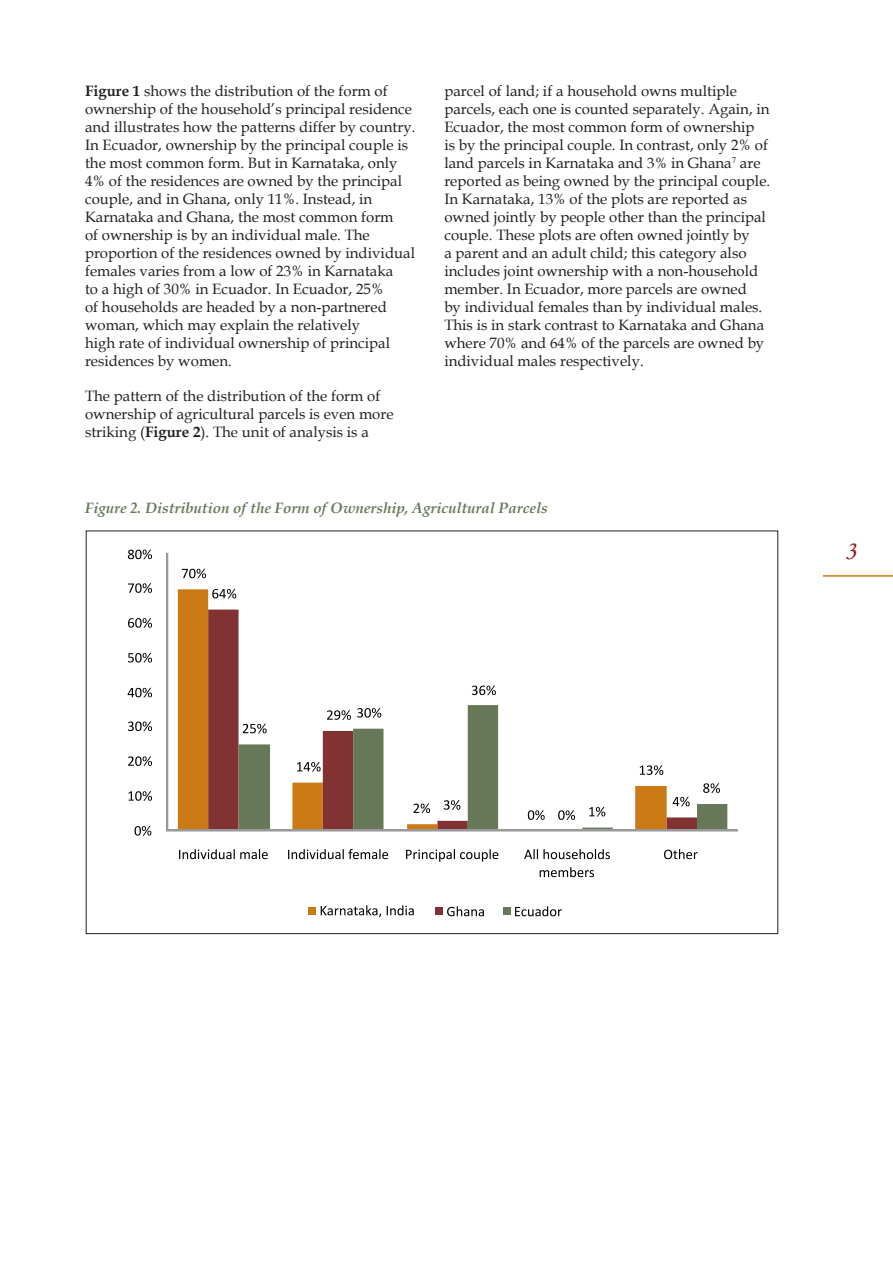
<style>
.page{position:relative;width:893px;height:1263px;background:#fff}
.page>*{position:absolute;margin:0;border:0;box-sizing:border-box;transform-origin:0 0}
.t1{font:27px "Monotype Corsiva";color:#961619}
.t2{font:15px/18px "Book Antiqua";color:#231f20}
.t3{font:italic 700 15px "Book Antiqua";color:#667857}
.s1{font-weight:700}
</style>
<div class="page">
<hr style="left:823px;top:575px;width:70px;height:2px;background:#cb7a16">
<div style="left:178px;top:589px;width:59px;height:240px;background:#cb7a16"></div>
<svg style="left:208px;top:609px;width:286px;height:220px"></svg>
<svg style="left:239px;top:705px;width:488px;height:124px"></svg>
<div style="left:166px;top:553px;width:2px;height:277px;border:1px solid #989999"></div>
<svg style="left:166px;top:829px;width:571px;height:2px"></svg>
<svg style="left:182px;top:569px;width:24px;height:9px"></svg>
<svg style="left:297px;top:762px;width:24px;height:10px"></svg>
<svg style="left:413px;top:803px;width:17px;height:10px"></svg>
<svg style="left:528px;top:810px;width:17px;height:10px"></svg>
<svg style="left:640px;top:765px;width:23px;height:10px"></svg>
<svg style="left:212px;top:589px;width:24px;height:10px"></svg>
<svg style="left:327px;top:710px;width:24px;height:10px"></svg>
<svg style="left:444px;top:800px;width:16px;height:10px"></svg>
<svg style="left:558px;top:810px;width:17px;height:10px"></svg>
<svg style="left:673px;top:797px;width:17px;height:9px"></svg>
<svg style="left:243px;top:724px;width:24px;height:9px"></svg>
<svg style="left:357px;top:708px;width:24px;height:10px"></svg>
<svg style="left:472px;top:685px;width:24px;height:10px"></svg>
<svg style="left:589px;top:807px;width:16px;height:9px"></svg>
<svg style="left:703px;top:783px;width:17px;height:10px"></svg>
<svg style="left:135px;top:826px;width:16px;height:10px"></svg>
<svg style="left:129px;top:791px;width:23px;height:10px"></svg>
<svg style="left:128px;top:756px;width:24px;height:10px"></svg>
<svg style="left:128px;top:721px;width:24px;height:10px"></svg>
<svg style="left:128px;top:688px;width:24px;height:9px"></svg>
<svg style="left:128px;top:653px;width:24px;height:10px"></svg>
<svg style="left:128px;top:618px;width:24px;height:10px"></svg>
<svg style="left:128px;top:583px;width:24px;height:10px"></svg>
<svg style="left:128px;top:549px;width:24px;height:10px"></svg>
<svg style="left:179px;top:849px;width:89px;height:10px"></svg>
<svg style="left:288px;top:849px;width:100px;height:10px"></svg>
<svg style="left:406px;top:849px;width:92px;height:13px"></svg>
<svg style="left:524px;top:849px;width:86px;height:10px"></svg>
<svg style="left:540px;top:867px;width:54px;height:10px"></svg>
<svg style="left:664px;top:849px;width:34px;height:10px"></svg>
<div style="left:308px;top:907px;width:8px;height:8px;background:#cb7a16"></div>
<svg style="left:321px;top:905px;width:60px;height:12px"></svg>
<svg style="left:387px;top:905px;width:27px;height:10px"></svg>
<div style="left:435px;top:907px;width:8px;height:8px;background:#823233"></div>
<svg style="left:447px;top:906px;width:37px;height:10px"></svg>
<div style="left:503px;top:907px;width:7px;height:8px;background:#667857"></div>
<svg style="left:515px;top:906px;width:47px;height:10px"></svg>
<p class="t2" style="left:85px;top:82px;width:332px"><span class="s1">Figure 1</span> shows the distribution of the form of ownership of the household’s principal residence and illustrates how the patterns differ by country.<br>In Ecuador, ownership by the principal couple is the most common form. But in Karnataka, only 4% of the residences are owned by the principal couple, and in Ghana, only 11%. Instead, in Karnataka and Ghana, the most common form<br>of ownership is by an individual male. The proportion of the residences owned by individual females varies from a low of 23% in Karnataka<br>to a high of 30% in Ecuador. In Ecuador, 25%<br>of households are headed by a non-partnered woman, which may explain the relatively<br>high rate of individual ownership of principal residences by women.</p>
<p class="t2" style="left:85px;top:387px;width:310px">The pattern of the distribution of the form of ownership of agricultural parcels is even more striking (<span class="s1">Figure 2</span>). The unit of analysis is a</p>
<p class="t2" style="left:444px;top:82px;width:327px">parcel of land; if a household owns multiple parcels, each one is counted separately. Again, in Ecuador, the most common form of ownership<br>is by the principal couple. In contrast, only 2% of land parcels in Karnataka and 3% in Ghana<sup>7</sup> are reported as being owned by the principal couple.<br>In Karnataka, 13% of the plots are reported as owned jointly by people other than the principal couple. These plots are often owned jointly by<br>a parent and an adult child; this category also includes joint ownership with a non-household member. In Ecuador, more parcels are owned<br>by individual females than by individual males.<br>This is in stark contrast to Karnataka and Ghana where 70% and 64% of the parcels are owned by individual males respectively.</p>
<p class="t3" style="left:85px;top:497px;width:464px">Figure 2. Distribution of the Form of Ownership, Agricultural Parcels</p>
<h1 class="t1" style="left:844px;top:534px;width:13px">3</h1>
</div>
